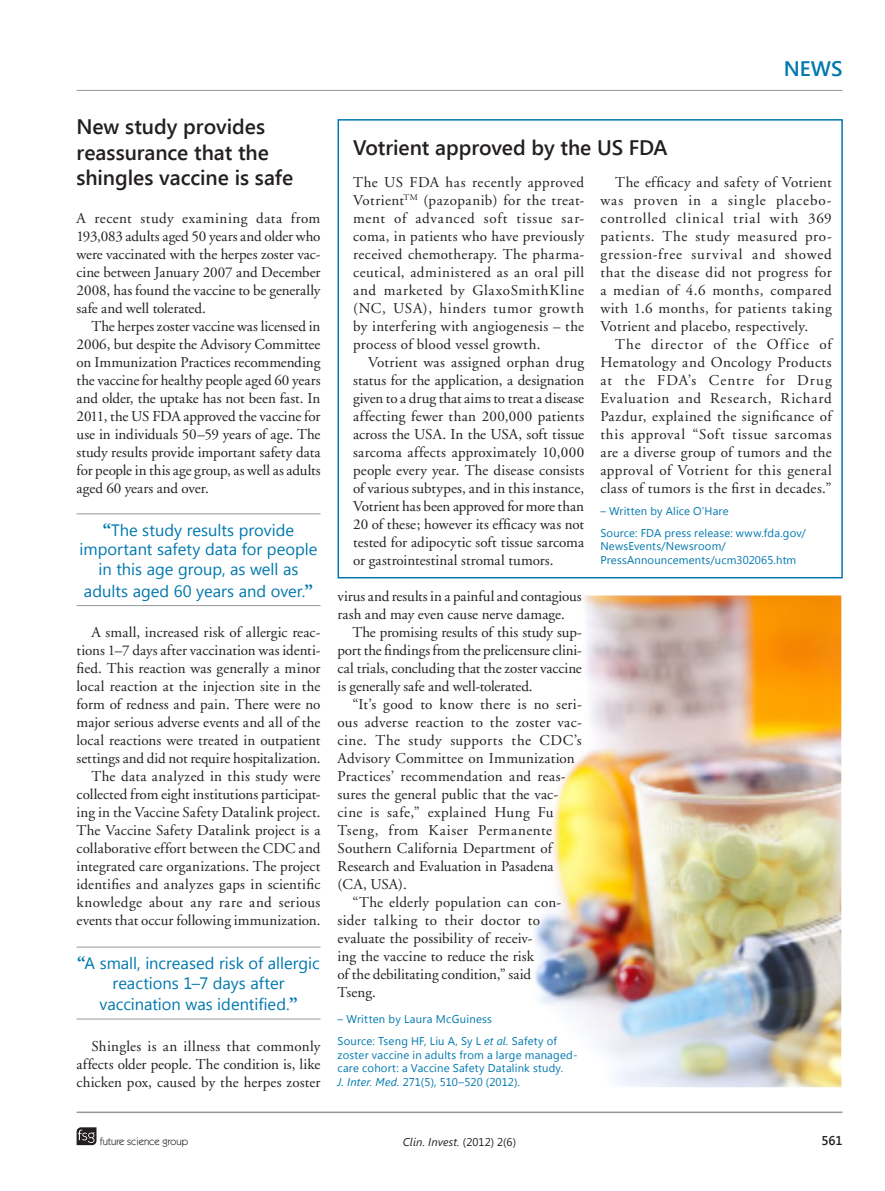
<style>
.page{position:relative;width:885px;height:1191px;background:#fff}
.page>*{position:absolute;margin:0;border:0;box-sizing:border-box;transform-origin:0 0}
.newstitle{font:600 21px/25.2px "Segoe UI";letter-spacing:-.005em;color:#231f20}
.runningauthor{font:600 21px "Segoe UI";color:#0078ae}
.pulloutquote{font:16.5px/19.8px "Segoe UI";color:#0078ae;text-align:center}
.bodyindent{font:15px/18px "Adobe Garamond";letter-spacing:.01em;color:#231f20;text-align:justify}
.bodyfirst{font:15px/18px "Adobe Garamond";letter-spacing:.01em;color:#231f20;text-align:justify}
.t1{font:600 12.75px "Segoe UI";color:#231f20}
.newssource{font:11.25px/13.5px "Segoe UI";letter-spacing:.02em;color:#0078ae}
.t2{font:italic 11.25px "Segoe UI";letter-spacing:.01em;color:#231f20}
.t3{font:10.5px "Itc Kabel";color:#231f20}
.s1{font-family:"Adobe Garamond Pro";font-weight:700;font-size:18px}
.s2{font-style:italic}
.s3{font-style:normal}
</style>
<div class="page">
<svg style="left:77px;top:1127px;width:19px;height:18px"></svg>
<hr style="left:77px;top:1111px;width:765px;height:2px;background:#95979a">
<hr style="left:77px;top:90px;width:765px;height:1px;background:#95979a">
<img style="left:534px;top:595px;width:307px;height:492px">
<div style="left:337px;top:119px;width:505px;height:459px;border:2px solid #0078ae"></div>
<hr style="left:77px;top:513px;width:243px;height:1px;background:#95979a">
<hr style="left:77px;top:605px;width:243px;height:1px;background:#95979a">
<hr style="left:77px;top:946px;width:243px;height:1px;background:#95979a">
<hr style="left:77px;top:1018px;width:243px;height:1px;background:#95979a">
<p class="runningauthor" style="left:783px;top:54px;width:60px">NEWS</p>
<p class="newstitle" style="left:77px;top:113px;width:218px">New study provides reassurance that the shingles vaccine is safe</p>
<p class="bodyfirst" style="left:77px;top:209px;width:245px">A recent study examining data from 193,083 adults aged 50 years and older who were vaccinated with the herpes zoster vac&shy;cine between January 2007 and December 2008, has found the vaccine to be generally safe and well tolerated.</p>
<p class="bodyindent" style="left:77px;top:317px;width:245px;text-indent:15px">The herpes zoster vaccine was licensed in 2006, but despite the Advisory Committee on Immunization Practices recommending the vaccine for healthy people aged 60 years and older, the uptake has not been fast. In 2011, the US FDA approved the vaccine for use in individuals 50–59 years of age. The study results provide important safety data for people in this age group, as well as adults aged 60 years and over.</p>
<p class="pulloutquote" style="left:80px;top:519px;width:239px"><span class="s1">“</span>The study results provide important safety data for people in this age group, as well as</p>
<p class="pulloutquote" style="left:84px;top:580px;width:231px">adults aged 60 years and over.<span class="s1">”</span></p>
<p class="bodyindent" style="left:77px;top:623px;width:245px;text-indent:15px">A small, increased risk of allergic reac&shy;tions 1–7 days after vaccination was identi&shy;fied. This reaction was generally a minor local reaction at the injection site in the form of redness and pain. There were no major serious adverse events and all of the local reactions were treated in outpatient settings and did not require hospitalization.</p>
<p class="bodyindent" style="left:77px;top:767px;width:245px;text-indent:15px">The data analyzed in this study were collected from eight institutions participat&shy;ing in the Vaccine Safety Datalink project.<br>The Vaccine Safety Datalink project is a collaborative effort between the CDC and integrated care organizations. The project identifies and analyzes gaps in scientific knowledge about any rare and serious events that occur following immunization.</p>
<p class="pulloutquote" style="left:77px;top:952px;width:244px"><span class="s1">“</span>A small, increased risk of allergic reactions 1–7 days after</p>
<p class="pulloutquote" style="left:99px;top:993px;width:199px">vaccination was identified.<span class="s1">”</span></p>
<p class="bodyindent" style="left:77px;top:1037px;width:245px;text-indent:15px">Shingles is an illness that commonly affects older people. The condition is, like chicken pox, caused by the herpes zoster</p>
<p class="newstitle" style="left:353px;top:134px;width:316px">Votrient approved by the US FDA</p>
<p class="bodyfirst" style="left:353px;top:173px;width:233px">The US FDA has recently approved Votrient<sup>TM</sup> (pazopanib) for the treat&shy;ment of advanced soft tissue sar&shy;coma, in patients who have previously received chemotherapy. The pharma&shy;ceutical, administered as an oral pill and marketed by GlaxoSmithKline (NC, USA), hinders tumor growth by interfering with angiogenesis – the process of blood vessel growth.</p>
<p class="bodyindent" style="left:353px;top:353px;width:232px;text-indent:15px">Votrient was assigned orphan drug status for the application, a designation given to a drug that aims to treat a disease affecting fewer than 200,000 patients across the USA. In the USA, soft tissue sarcoma affects approximately 10,000 people every year. The disease consists of various subtypes, and in this instance, Votrient has been approved for more than 20 of these; however its efficacy was not tested for adipocytic soft tissue sarcoma or gastrointestinal stromal tumors.</p>
<p class="bodyindent" style="left:600px;top:173px;width:233px;text-indent:15px">The efficacy and safety of Votrient was proven in a single placebo&shy;controlled clinical trial with 369 patients. The study measured pro&shy;gression-free survival and showed that the disease did not progress for a median of 4.6 months, compared with 1.6 months, for patients taking Votrient and placebo, respectively.</p>
<p class="bodyindent" style="left:600px;top:335px;width:233px;text-indent:15px">The director of the Office of Hematology and Oncology Products at the FDA’s Centre for Drug Evaluation and Research, Richard Pazdur, explained the significance of this approval “Soft tissue sarcomas are a diverse group of tumors and the approval of Votrient for this general class of tumors is the first in decades.”</p>
<p class="newssource" style="left:600px;top:503px;width:130px">– Written by Alice O’Hare</p>
<p class="newssource" style="left:600px;top:525px;width:207px">Source: FDA press release: www.fda.gov/<br>NewsEvents/Newsroom/<br>PressAnnouncements/ucm302065.htm</p>
<p class="bodyindent" style="left:337px;top:587px;width:245px">virus and results in a painful and contagious rash and may even cause nerve damage.</p>
<p class="bodyindent" style="left:337px;top:623px;width:246px;text-indent:15px">The promising results of this study sup&shy;port the findings from the prelicensure clini&shy;cal trials, concluding that the zoster vaccine is generally safe and well-tolerated.</p>
<p class="bodyindent" style="left:337px;top:695px;width:246px;text-align:left;text-indent:15px">“It’s good to know there is no seri&shy;ous adverse reaction to the zoster vac&shy;cine. The study supports the CDC’s Advisory Committee on Immunization Practices’ recommendation and reas&shy;sures the general public that the vac&shy;cine is safe,” explained Hung Fu Tseng, from Kaiser Permanente Southern California Department of Research and Evaluation in Pasadena (CA, USA).</p>
<p class="bodyindent" style="left:337px;top:893px;width:225px;text-align:left;text-indent:15px">“The elderly population can con&shy;sider talking to their doctor to evaluate the possibility of receiv-<br>ing the vaccine to reduce the risk<br>of the debilitating condition,” said<br>Tseng.</p>
<p class="newssource" style="left:337px;top:1012px;width:156px">– Written by Laura McGuiness</p>
<p class="newssource" style="left:337px;top:1034px;width:241px">Source: Tseng HF, Liu A, Sy L <span class="s2">et al.</span> Safety of zoster vaccine in adults from a large managed&shy;care cohort: a Vaccine Safety Datalink study.<br><span class="s2">J. Inter. Med.</span> 271(5), 510–520 (2012).</p>
<p class="t3" style="left:100px;top:1135px;width:90px">future science group</p>
<p class="t1" style="left:821px;top:1131px;width:23px">561</p>
<p class="t2" style="left:402px;top:1133px;width:115px">Clin. Invest. <span class="s3">(2012) 2(6)</span></p>
</div>
